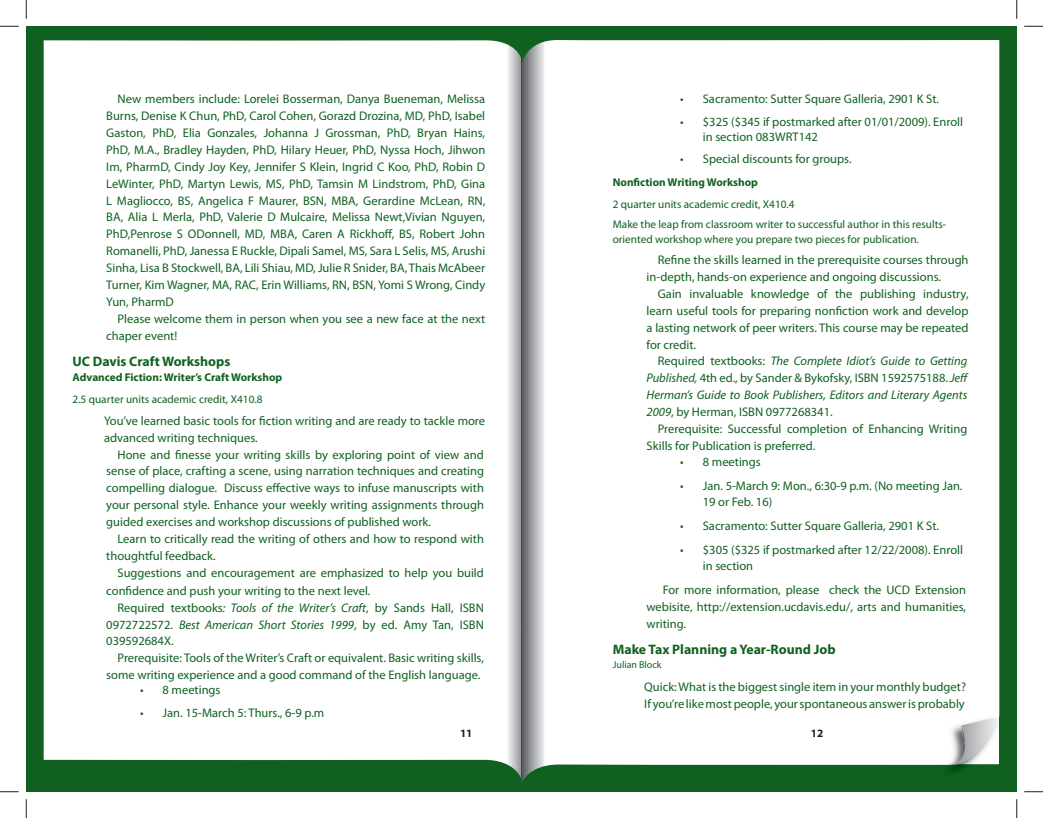
<style>
.page{position:relative;width:1043px;height:818px;background:#fff}
.page>*{position:absolute;margin:0;border:0;box-sizing:border-box;transform-origin:0 0}
.t1{font:700 13.75px "Myriad Pro";color:#106120}
.t2{font:12.5px/16.9px "Myriad Pro";color:#106120}
.t3{font:italic 12.5px/16.9px "Myriad Pro";color:#106120;text-align:justify}
.t4{font:11.25px/19.5px "Myriad Pro";color:#106120}
.t5{font:700 11.25px "Myriad Pro";color:#106120}
.t6{font:700 11.25px "Myriad Pro";color:#231f20}
.t7{font:10px "Myriad Pro";color:#106120}
.s1{font-style:italic}
.s2{font-style:normal}
</style>
<div class="page">
<div style="left:26px;top:26px;width:495px;height:765px;background:#106120"></div>
<div style="left:42px;top:40px;width:479px;height:738px;background:#fff"></div>
<div style="left:521px;top:26px;width:495px;height:765px;background:#106120"></div>
<svg style="left:521px;top:40px;width:478px;height:743px;background:#f4f6f5"></svg>
<img style="left:939px;top:764px;width:60px;height:13px">
<img style="left:939px;top:716px;width:10px;height:48px">
<svg style="left:949px;top:716px;width:50px;height:49px;background:#d4d6d6"></svg>
<svg style="left:0;top:25px;width:19px;height:2px"></svg>
<svg style="left:1024px;top:25px;width:18px;height:2px"></svg>
<svg style="left:0;top:791px;width:19px;height:1px"></svg>
<svg style="left:1024px;top:791px;width:18px;height:1px"></svg>
<svg style="left:25px;top:0;width:2px;height:19px"></svg>
<svg style="left:25px;top:799px;width:2px;height:19px"></svg>
<svg style="left:1016px;top:0;width:1px;height:19px"></svg>
<svg style="left:1016px;top:799px;width:1px;height:19px"></svg>
<p class="t2" style="left:106px;top:92px;width:380px;text-align:justify;text-indent:11px">New members include: Lorelei Bosserman, Danya Bueneman, Melissa Burns, Denise K Chun, PhD, Carol Cohen, Gorazd Drozina, MD, PhD, Isabel Gaston, PhD, Elia Gonzales, Johanna J Grossman, PhD, Bryan Hains, PhD, M.A., Bradley Hayden, PhD, Hilary Heuer, PhD, Nyssa Hoch, Jihwon Im, PharmD, Cindy Joy Key, Jennifer S Klein, Ingrid C Koo, PhD, Robin D LeWinter, PhD, Martyn Lewis, MS, PhD, Tamsin M Lindstrom, PhD, Gina L Magliocco, BS, Angelica F Maurer, BSN, MBA, Gerardine McLean, RN, BA, Alia L Merla, PhD, Valerie D Mulcaire, Melissa Newt,Vivian Nguyen, PhD,Penrose S ODonnell, MD, MBA, Caren A Rickhoff, BS, Robert John Romanelli, PhD, Janessa E Ruckle, Dipali Samel, MS, Sara L Selis, MS, Arushi Sinha, Lisa B Stockwell, BA, Lili Shiau, MD, Julie R Snider, BA, Thais McAbeer Turner, Kim Wagner, MA, RAC, Erin Williams, RN, BSN, Yomi S Wrong, Cindy Yun, PharmD</p>
<p class="t2" style="left:106px;top:311px;width:380px;text-indent:11px">Please welcome them in person when you see a new face at the next chaper event!</p>
<p class="t1" style="left:72px;top:356px;width:159px">UC Davis Craft Workshops</p>
<p class="t5" style="left:72px;top:373px;width:211px">Advanced Fiction: Writer’s Craft Workshop</p>
<p class="t4" style="left:72px;top:391px;width:191px">2.5 quarter units academic credit, X410.8</p>
<p class="t2" style="left:104px;top:413px;width:382px">You’ve learned basic tools for fiction writing and are ready to tackle more advanced writing techniques.</p>
<p class="t2" style="left:106px;top:447px;width:379px;text-align:justify;text-indent:11px">Hone and finesse your writing skills by exploring point of view and sense of place, crafting a scene, using narration techniques and creating compelling dialogue. Discuss effective ways to infuse manuscripts with your personal style. Enhance your weekly writing assignments through guided exercises and workshop discussions of published work.</p>
<p class="t2" style="left:106px;top:531px;width:379px;text-indent:11px">Learn to critically read the writing of others and how to respond with thoughtful feedback.</p>
<p class="t2" style="left:106px;top:564px;width:379px;line-height:18px;text-indent:11px">Suggestions and encouragement are emphasized to help you build confidence and push your writing to the next level.</p>
<p class="t2" style="left:106px;top:600px;width:379px;text-align:justify;text-indent:11px">Required textbooks<span class="s1">: Tools of the Writer’s Craft</span>, by Sands Hall, ISBN 0972722572. <span class="s1">Best American Short Stories 1999</span>, by ed. Amy Tan, ISBN 039592684X.</p>
<p class="t2" style="left:106px;top:650px;width:379px;text-align:right">Prerequisite: Tools of the Writer’s Craft or equivalent. Basic writing skills, some writing experience and a good command of the English language.</p>
<p class="t2" style="left:162px;top:679px;width:163px;line-height:22.5px">8 meetings<br>Jan. 15-March 5: Thurs., 6-9 p.m</p>
<p class="t2" style="left:140px;top:679px;width:5px;line-height:22.5px">• •</p>
<p class="t2" style="left:702px;top:89px;width:262px;line-height:22.5px">Sacramento: Sutter Square Galleria, 2901 K St. $325 ($345 if postmarked after 01/01/2009). Enroll</p>
<p class="t2" style="left:702px;top:126px;width:150px;line-height:22.5px">in section 083WRT142<br>Special discounts for groups.</p>
<p class="t5" style="left:612px;top:178px;width:147px">Nonfiction Writing Workshop</p>
<p class="t4" style="left:612px;top:196px;width:335px">2 quarter units academic credit, X410.4<br>Make the leap from classroom writer to successful author in this results-</p>
<p class="t4" style="left:612px;top:230px;width:307px">oriented workshop where you prepare two pieces for publication.</p>
<p class="t2" style="left:646px;top:253px;width:323px;text-indent:11px">Refine the skills learned in the prerequisite courses through in-depth, hands-on experience and ongoing discussions.</p>
<p class="t2" style="left:646px;top:286px;width:323px;text-align:justify;text-indent:11px">Gain invaluable knowledge of the publishing industry, learn useful tools for preparing nonfiction work and develop a lasting network of peer writers. This course may be repeated for credit.</p>
<p class="t3" style="left:646px;top:354px;width:324px;text-indent:11px"><span class="s2">Required textbooks:</span> The Complete Idiot’s Guide to Getting Published, <span class="s2">4th ed., by Sander &amp; Bykofsky, ISBN 1592575188.</span> Jeff Herman’s Guide to Book Publishers, Editors and Literary Agents 2009<span class="s2">, by Herman, ISBN 0977268341.</span></p>
<p class="t2" style="left:658px;top:421px;width:311px">Prerequisite: Successful completion of Enhancing Writing</p>
<p class="t2" style="left:646px;top:438px;width:170px">Skills for Publication is preferred.</p>
<p class="t2" style="left:702px;top:454px;width:59px">8 meetings</p>
<p class="t2" style="left:702px;top:479px;width:261px;line-height:16.2px">Jan. 5-March 9: Mon., 6:30-9 p.m. (No meeting Jan.<br>19 or Feb. 16)</p>
<p class="t2" style="left:702px;top:515px;width:262px;line-height:23.8px">Sacramento: Sutter Square Galleria, 2901 K St. $305 ($325 if postmarked after 12/22/2008). Enroll</p>
<p class="t2" style="left:662px;top:554px;width:305px;line-height:24.4px;text-indent:40px">in section<br>For more information, please check the UCD Extension</p>
<p class="t2" style="left:646px;top:599px;width:321px">webisite, http://extension.ucdavis.edu/, arts and humanities, writing.</p>
<p class="t1" style="left:612px;top:644px;width:224px">Make Tax Planning a Year-Round Job</p>
<p class="t7" style="left:612px;top:661px;width:50px">Julian Block</p>
<p class="t2" style="left:644px;top:679px;width:323px">Quick: What is the biggest single item in your monthly budget?<br>If you’re like most people, your spontaneous answer is probably</p>
<p class="t2" style="left:680px;top:89px;width:5px;line-height:22.5px">• •</p>
<p class="t2" style="left:680px;top:152px;width:5px">•</p>
<p class="t2" style="left:680px;top:451px;width:5px;line-height:23.8px">• •</p>
<p class="t2" style="left:680px;top:515px;width:5px;line-height:23.8px">• •</p>
<p class="t6" style="left:460px;top:729px;width:14px">11</p>
<p class="t6" style="left:810px;top:729px;width:14px">12</p>
</div>
